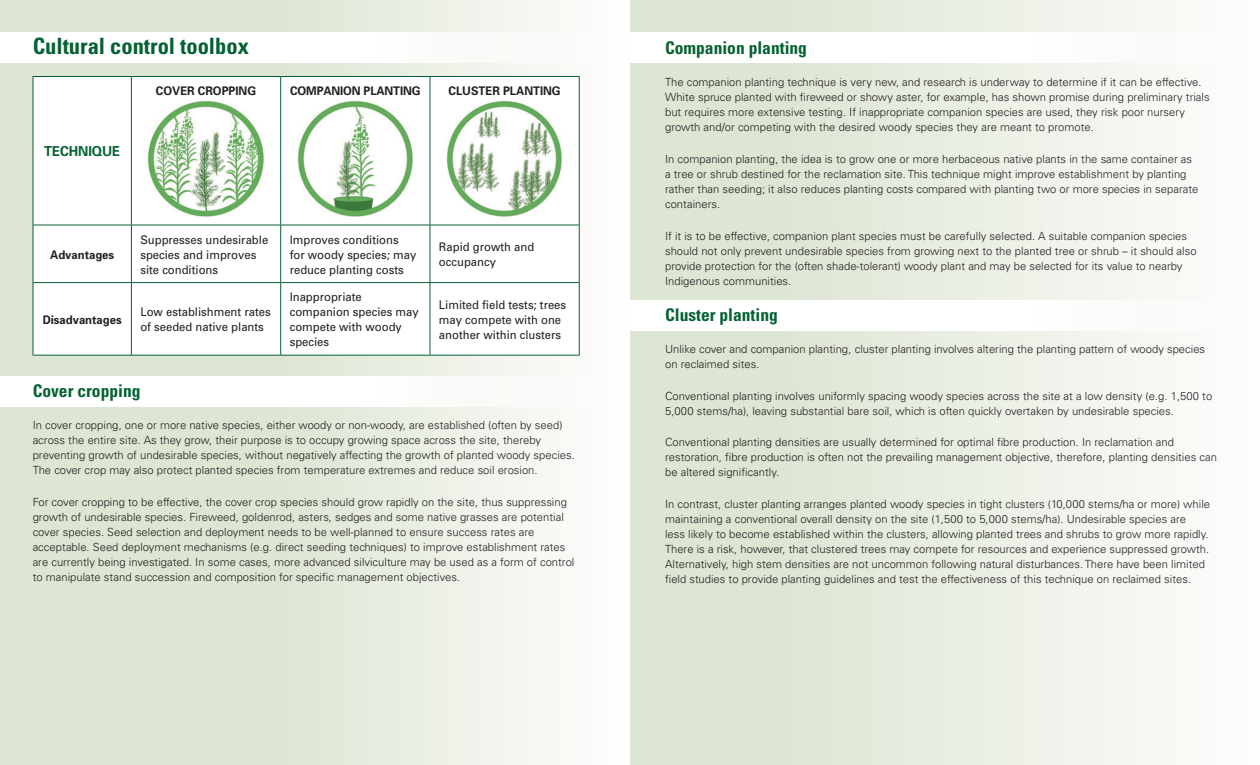
<style>
.page{position:relative;width:1260px;height:765px;background:#fff}
.page>*{position:absolute;margin:0;border:0;box-sizing:border-box;transform-origin:0 0}
.t1{font:700 condensed 22.5px "Univers";color:#056132}
.t2{font:700 condensed 17.5px "Univers";color:#056132}
.t3{font:700 13.75px "Univers";color:#056132;scale:.95 1}
.t4{font:11.88px/15px "Univers";color:#231f20;scale:.95 1}
.t5{font:700 11.88px "Univers";color:#231f20;scale:.95 1}
.t6{font:300 11.25px/15px "Univers";color:#231f20}
</style>
<div class="page">
<div style="left:0;top:0;width:630px;height:765px;background:linear-gradient(to right,#d5dfc8,#f8f9f6)"></div>
<div style="left:630px;top:0;width:630px;height:765px;background:linear-gradient(to right,#d7e1cc,#fbfcfa)"></div>
<div style="left:630px;top:33px;width:630px;height:30px;background:#fff"></div>
<div style="left:630px;top:300px;width:630px;height:31px;background:#fff"></div>
<div style="left:0;top:376px;width:638px;height:30px;background:#fff"></div>
<div style="left:0;top:33px;width:638px;height:30px;background:#fff"></div>
<svg style="left:34px;top:77px;width:545px;height:278px"></svg>
<hr style="left:33px;top:76px;width:98px;height:1px;background:#056132">
<hr style="left:33px;top:77px;width:1px;height:148px;background:#056132">
<hr style="left:131px;top:76px;width:150px;height:1px;background:#056132">
<hr style="left:131px;top:77px;width:1px;height:148px;background:#056132">
<hr style="left:281px;top:76px;width:149px;height:1px;background:#056132">
<hr style="left:280px;top:77px;width:1px;height:148px;background:#056132">
<hr style="left:430px;top:76px;width:150px;height:1px;background:#056132">
<hr style="left:430px;top:77px;width:1px;height:148px;background:#056132">
<hr style="left:579px;top:77px;width:1px;height:148px;background:#056132">
<hr style="left:33px;top:225px;width:98px;height:1px;background:#056132">
<hr style="left:131px;top:225px;width:150px;height:1px;background:#056132">
<hr style="left:281px;top:225px;width:149px;height:1px;background:#056132">
<hr style="left:430px;top:225px;width:150px;height:1px;background:#056132">
<hr style="left:33px;top:225px;width:1px;height:57px;background:#056132">
<hr style="left:131px;top:225px;width:1px;height:57px;background:#056132">
<hr style="left:280px;top:225px;width:1px;height:57px;background:#056132">
<hr style="left:430px;top:225px;width:1px;height:57px;background:#056132">
<hr style="left:579px;top:225px;width:1px;height:57px;background:#056132">
<hr style="left:33px;top:282px;width:98px;height:1px;background:#056132">
<hr style="left:33px;top:283px;width:1px;height:72px;background:#056132">
<hr style="left:131px;top:282px;width:150px;height:1px;background:#056132">
<hr style="left:131px;top:283px;width:1px;height:72px;background:#056132">
<hr style="left:281px;top:282px;width:149px;height:1px;background:#056132">
<hr style="left:280px;top:283px;width:1px;height:72px;background:#056132">
<hr style="left:430px;top:282px;width:150px;height:1px;background:#056132">
<hr style="left:430px;top:283px;width:1px;height:72px;background:#056132">
<hr style="left:579px;top:283px;width:1px;height:72px;background:#056132">
<hr style="left:33px;top:355px;width:98px;height:1px;background:#056132">
<hr style="left:131px;top:355px;width:150px;height:1px;background:#056132">
<hr style="left:281px;top:355px;width:149px;height:1px;background:#056132">
<hr style="left:430px;top:355px;width:150px;height:1px;background:#056132">
<img style="left:148px;top:101px;width:116px;height:116px">
<img style="left:297px;top:101px;width:116px;height:116px">
<img style="left:447px;top:101px;width:116px;height:116px">
<h1 class="t1" style="left:33px;top:33px;width:218px">Cultural control toolbox</h1>
<p class="t3" style="left:44px;top:143px;width:82px">TECHNIQUE</p>
<p class="t5" style="left:156px;top:83px;width:107px">COVER CROPPING</p>
<p class="t5" style="left:290px;top:83px;width:139px">COMPANION PLANTING</p>
<p class="t5" style="left:449px;top:83px;width:120px">CLUSTER PLANTING</p>
<p class="t5" style="left:50px;top:247px;width:69px">Advantages</p>
<p class="t4" style="left:140px;top:232px;width:136px">Suppresses undesirable species and improves site conditions</p>
<p class="t4" style="left:290px;top:232px;width:135px">Improves conditions for woody species; may reduce planting costs</p>
<p class="t4" style="left:439px;top:239px;width:102px">Rapid growth and occupancy</p>
<p class="t5" style="left:43px;top:312px;width:85px">Disadvantages</p>
<p class="t4" style="left:140px;top:304px;width:139px">Low establishment rates of seeded native plants</p>
<p class="t4" style="left:290px;top:289px;width:137px">Inappropriate companion species may compete with woody species</p>
<p class="t4" style="left:439px;top:297px;width:135px">Limited field tests; trees may compete with one another within clusters</p>
<h2 class="t2" style="left:33px;top:380px;width:109px">Cover cropping</h2>
<p class="t6" style="left:33px;top:417px;width:544px">In cover cropping, one or more native species, either woody or non-woody, are established (often by seed) across the entire site. As they grow, their purpose is to occupy growing space across the site, thereby preventing growth of undesirable species, without negatively affecting the growth of planted woody species.<br>The cover crop may also protect planted species from temperature extremes and reduce soil erosion.</p>
<p class="t6" style="left:33px;top:494px;width:543px">For cover cropping to be effective, the cover crop species should grow rapidly on the site, thus suppressing growth of undesirable species. Fireweed, goldenrod, asters, sedges and some native grasses are potential cover species. Seed selection and deployment needs to be well-planned to ensure success rates are acceptable. Seed deployment mechanisms (e.g. direct seeding techniques) to improve establishment rates are currently being investigated. In some cases, more advanced silviculture may be used as a form of control to manipulate stand succession and composition for specific management objectives.</p>
<h2 class="t2" style="left:665px;top:37px;width:143px">Companion planting</h2>
<p class="t6" style="left:665px;top:75px;width:546px">The companion planting technique is very new, and research is underway to determine if it can be effective.<br>White spruce planted with fireweed or showy aster, for example, has shown promise during preliminary trials but requires more extensive testing. If inappropriate companion species are used, they risk poor nursery growth and/or competing with the desired woody species they are meant to promote.</p>
<p class="t6" style="left:665px;top:152px;width:535px">In companion planting, the idea is to grow one or more herbaceous native plants in the same container as a tree or shrub destined for the reclamation site. This technique might improve establishment by planting rather than seeding; it also reduces planting costs compared with planting two or more species in separate containers.</p>
<p class="t6" style="left:665px;top:229px;width:533px">If it is to be effective, companion plant species must be carefully selected. A suitable companion species should not only prevent undesirable species from growing next to the planted tree or shrub – it should also provide protection for the (often shade-tolerant) woody plant and may be selected for its value to nearby Indigenous communities.</p>
<h2 class="t2" style="left:665px;top:304px;width:114px">Cluster planting</h2>
<p class="t6" style="left:665px;top:341px;width:542px">Unlike cover and companion planting, cluster planting involves altering the planting pattern of woody species on reclaimed sites.</p>
<p class="t6" style="left:665px;top:388px;width:549px">Conventional planting involves uniformly spacing woody species across the site at a low density (e.g. 1,500 to<br>5,000 stems/ha), leaving substantial bare soil, which is often quickly overtaken by undesirable species.</p>
<p class="t6" style="left:665px;top:435px;width:553px">Conventional planting densities are usually determined for optimal fibre production. In reclamation and restoration, fibre production is often not the prevailing management objective, therefore, planting densities can be altered significantly.</p>
<p class="t6" style="left:665px;top:497px;width:547px">In contrast, cluster planting arranges planted woody species in tight clusters (10,000 stems/ha or more) while maintaining a conventional overall density on the site (1,500 to 5,000 stems/ha). Undesirable species are<br>less likely to become established within the clusters, allowing planted trees and shrubs to grow more rapidly.<br>There is a risk, however, that clustered trees may compete for resources and experience suppressed growth.<br>Alternatively, high stem densities are not uncommon following natural disturbances. There have been limited field studies to provide planting guidelines and test the effectiveness of this technique on reclaimed sites.</p>
</div>
